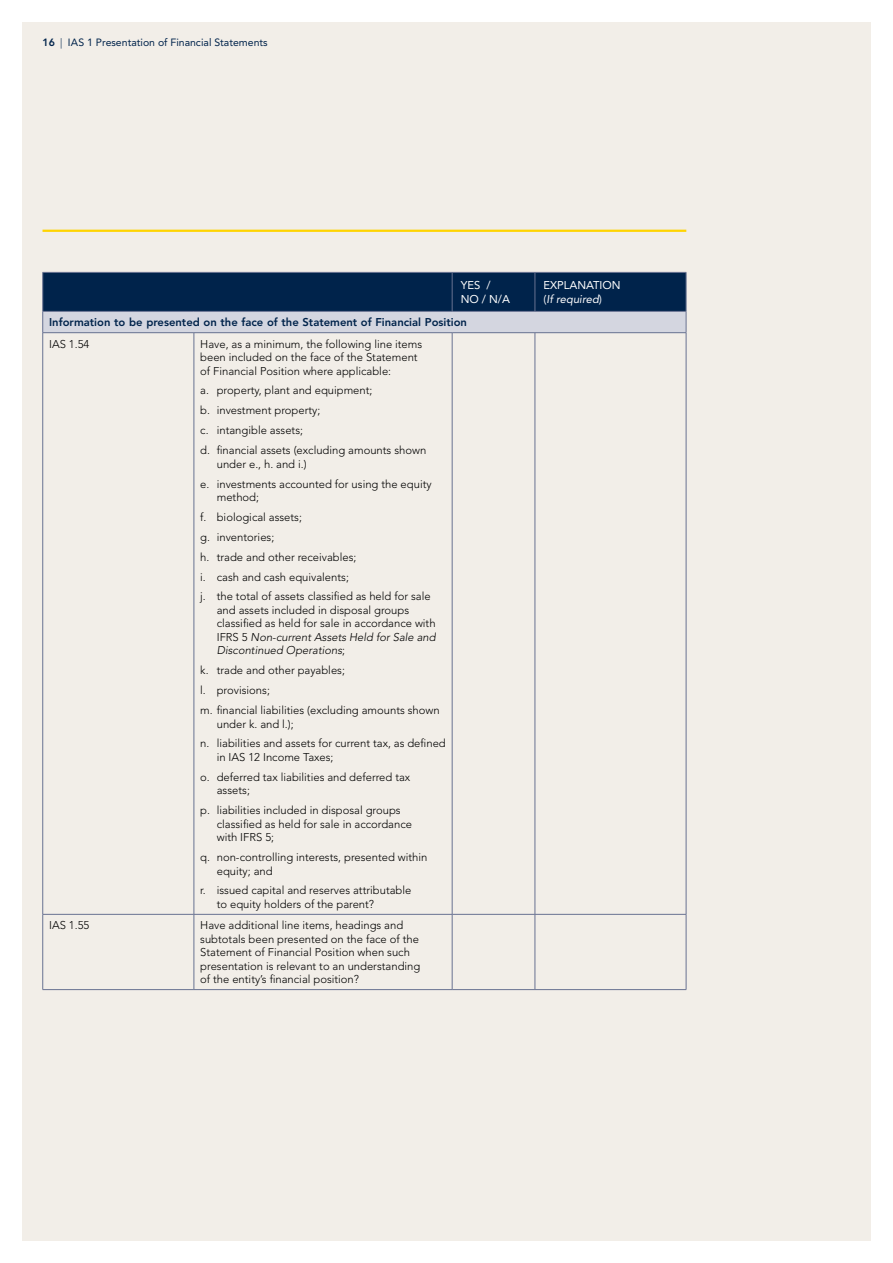
<style>
.page{position:relative;width:893px;height:1263px;background:#fff}
.page>*{position:absolute;margin:0;border:0;box-sizing:border-box;transform-origin:0 0}
.t1{font:300 11.25px/20px "Avenir LT Std";color:#000}
.t2{font:800 11.25px "Avenir LT Std";color:#00234b}
.t3{font:11.25px/13.5px "Avenir LT Std";color:#fff}
.t4{font:10.5px "Avenir LT Std";color:#00234b}
.s1{font-weight:800}
.s2{font-weight:300}
.s3{font-style:italic}
</style>
<div class="page">
<div style="left:22px;top:22px;width:848px;height:1218px;background:#f2eee8"></div>
<hr style="left:43px;top:230px;width:643px;height:2px;background:#ffd400">
<svg style="left:42px;top:272px;width:645px;height:60px;background:#49617e"></svg>
<hr style="left:43px;top:332px;width:151px;height:1px;background:#687291">
<hr style="left:194px;top:332px;width:258px;height:1px;background:#687291">
<hr style="left:452px;top:332px;width:83px;height:1px;background:#687291">
<hr style="left:535px;top:332px;width:151px;height:1px;background:#687291">
<hr style="left:43px;top:914px;width:151px;height:1px;background:#687291">
<hr style="left:194px;top:914px;width:258px;height:1px;background:#687291">
<hr style="left:452px;top:914px;width:83px;height:1px;background:#687291">
<hr style="left:535px;top:914px;width:151px;height:1px;background:#687291">
<hr style="left:43px;top:989px;width:151px;height:1px;background:#687291">
<hr style="left:194px;top:989px;width:258px;height:1px;background:#687291">
<hr style="left:452px;top:989px;width:83px;height:1px;background:#687291">
<hr style="left:535px;top:989px;width:151px;height:1px;background:#687291">
<hr style="left:43px;top:272px;width:151px;height:1px;background:#687291">
<hr style="left:42px;top:273px;width:1px;height:38px;background:#687291">
<hr style="left:194px;top:272px;width:258px;height:1px;background:#687291">
<hr style="left:452px;top:273px;width:1px;height:38px;background:#687291">
<hr style="left:43px;top:311px;width:151px;height:1px;background:#687291">
<hr style="left:194px;top:311px;width:258px;height:1px;background:#687291">
<hr style="left:452px;top:272px;width:83px;height:1px;background:#687291">
<hr style="left:535px;top:272px;width:151px;height:1px;background:#687291">
<hr style="left:686px;top:273px;width:1px;height:38px;background:#687291">
<hr style="left:452px;top:311px;width:83px;height:1px;background:#687291">
<hr style="left:535px;top:311px;width:151px;height:1px;background:#687291">
<hr style="left:42px;top:333px;width:1px;height:581px;background:#687291">
<hr style="left:194px;top:333px;width:1px;height:581px;background:#687291">
<hr style="left:452px;top:333px;width:1px;height:581px;background:#687291">
<hr style="left:535px;top:333px;width:1px;height:581px;background:#687291">
<hr style="left:686px;top:333px;width:1px;height:581px;background:#687291">
<hr style="left:42px;top:914px;width:1px;height:75px;background:#687291">
<hr style="left:194px;top:914px;width:1px;height:75px;background:#687291">
<hr style="left:452px;top:914px;width:1px;height:75px;background:#687291">
<hr style="left:535px;top:914px;width:1px;height:75px;background:#687291">
<hr style="left:686px;top:914px;width:1px;height:75px;background:#687291">
<p class="t4" style="left:43px;top:37px;width:227px"><span class="s1">16</span> <span class="s2">|</span> IAS 1 Presentation of Financial Statements</p>
<p class="t3" style="left:461px;top:279px;width:51px">YES /<br>NO / N/A</p>
<p class="t3" style="left:543px;top:279px;width:79px">EXPLANATION (<span class="s3">If required</span>)</p>
<p class="t2" style="left:49px;top:316px;width:419px">Information to be presented on the face of the Statement of Financial Position</p>
<p class="t1" style="left:49px;top:334px;width:42px">IAS 1.54</p>
<p class="t1" style="left:200px;top:337px;width:223px;line-height:13.5px">Have, as a minimum, the following line items been included on the face of the Statement of Financial Position where applicable:</p>
<p class="t1" style="left:200px;top:381px;width:227px">a. property, plant and equipment;<br>b. investment property;<br>c. intangible assets;<br>d. financial assets (excluding amounts shown</p>
<p class="t1" style="left:200px;top:454px;width:233px;text-indent:17px">under e., h. and i.)<br>e. investments accounted for using the equity</p>
<p class="t1" style="left:200px;top:487px;width:232px;text-indent:17px">method;<br>f. biological assets;<br>g. inventories;<br>h. trade and other receivables;<br>i. cash and cash equivalents;<br>j. the total of assets classified as held for sale</p>
<p class="t1" style="left:217px;top:603px;width:220px;line-height:13.5px">and assets included in disposal groups classified as held for sale in accordance with IFRS 5 <span class="s3">Non-current Assets Held for Sale and Discontinued Operations</span>;</p>
<p class="t1" style="left:200px;top:660px;width:241px">k. trade and other payables;<br>l. provisions;<br>m. financial liabilities (excluding amounts shown</p>
<p class="t1" style="left:200px;top:714px;width:247px;text-indent:17px">under k. and l.);<br>n. liabilities and assets for current tax, as defined</p>
<p class="t1" style="left:200px;top:747px;width:212px;text-indent:17px">in IAS 12 Income Taxes;<br>o. deferred tax liabilities and deferred tax</p>
<p class="t1" style="left:200px;top:780px;width:202px;text-indent:17px">assets;<br>p. liabilities included in disposal groups</p>
<p class="t1" style="left:217px;top:817px;width:197px;line-height:13.5px">classified as held for sale in accordance with IFRS 5;</p>
<p class="t1" style="left:217px;top:850px;width:212px;line-height:13.5px;text-indent:-17px">q. non-controlling interests, presented within equity; and</p>
<p class="t1" style="left:217px;top:884px;width:196px;line-height:13.5px;text-indent:-17px">r. issued capital and reserves attributable to equity holders of the parent?</p>
<p class="t1" style="left:49px;top:915px;width:42px">IAS 1.55</p>
<p class="t1" style="left:200px;top:919px;width:222px;line-height:13.5px">Have additional line items, headings and subtotals been presented on the face of the Statement of Financial Position when such presentation is relevant to an understanding of the entity’s financial position?</p>
</div>
